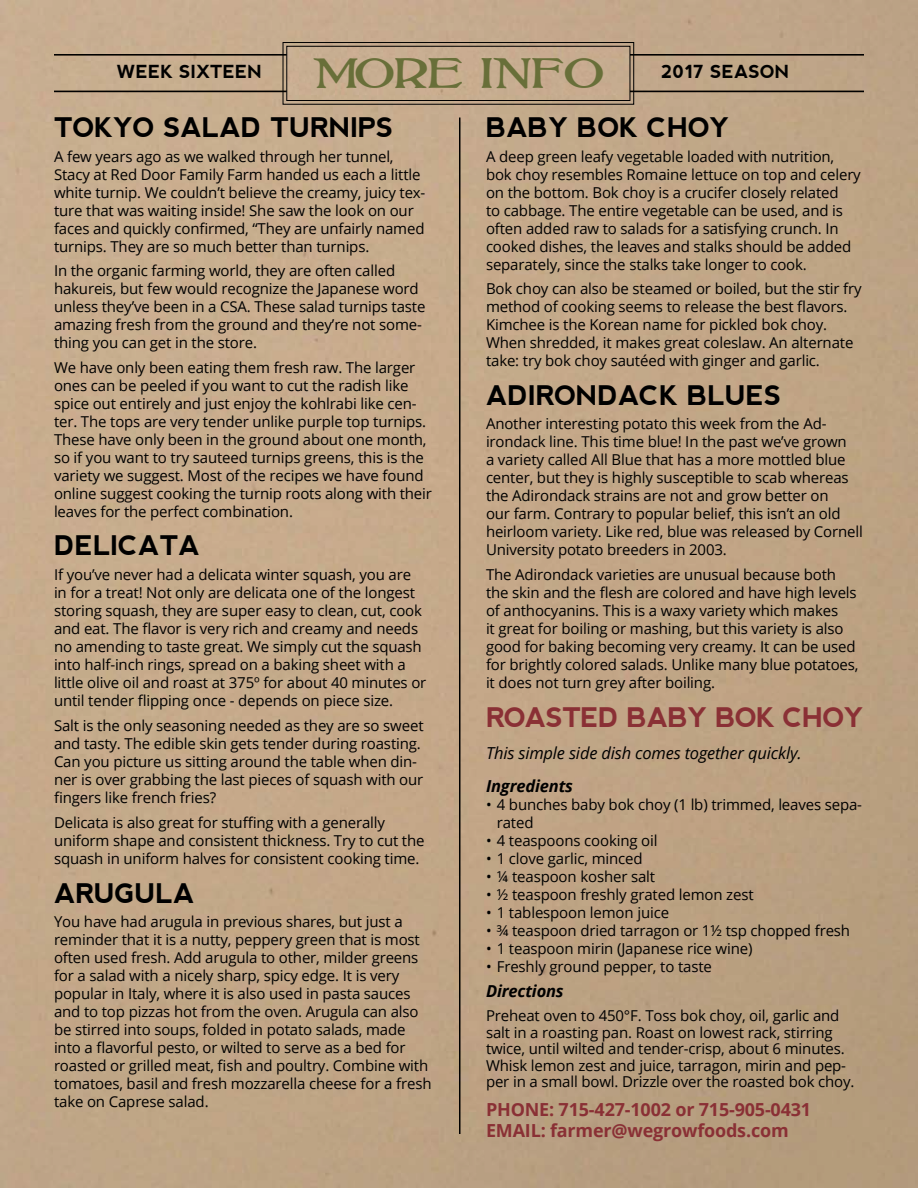
<style>
.page{position:relative;width:918px;height:1188px;background:#fff}
.page>*{position:absolute;margin:0;border:0;box-sizing:border-box;transform-origin:0 0}
.t1{font:36px "Bolton";color:#686f39;scale:1.23 1}
.t2{font:700 27px "nevis";letter-spacing:-.01em;color:#000}
.t3{font:700 27px "nevis";letter-spacing:-.03em;color:#8a3035}
.t4{font:700 18px/21.6px "Open Sans";letter-spacing:-.01em;color:#8a3035}
.t5{font:700 18px "nevis";color:#000}
.t6{font:italic 16.5px "Open Sans";letter-spacing:-.01em;color:#000}
.t7{font:italic 700 16.5px "Open Sans";letter-spacing:-.01em;color:#000}
.t8{font:15px/18px "Open Sans";letter-spacing:-.01em;color:#000}
</style>
<div class="page">
<img style="left:0;top:0;width:918px;height:1188px">
<hr style="left:54px;top:54px;width:810px;height:2px;background:#000">
<hr style="left:54px;top:91px;width:810px;height:1px;background:#000">
<svg style="left:282px;top:42px;width:352px;height:63px;background:#b89f85"></svg>
<hr style="left:459px;top:118px;width:1px;height:1016px;background:#000">
<p class="t5" style="left:117px;top:61px;width:107px">WEEK SIXTEEN</p>
<h1 class="t1" style="left:313px;top:55px;width:238px">MORE INFO</h1>
<p class="t5" style="left:661px;top:61px;width:127px">2017 SEASON</p>
<h2 class="t2" style="left:54px;top:112px;width:148px">TOKYO SALAD</h2>
<h2 class="t2" style="left:271px;top:112px;width:124px">TURNIPS</h2>
<p class="t8" style="left:54px;top:147px;width:373px">A few years ago as we walked through her tunnel, Stacy at Red Door Family Farm handed us each a little white turnip. We couldn’t believe the creamy, juicy tex&shy;ture that was waiting inside! She saw the look on our faces and quickly confirmed, “They are unfairly named turnips. They are so much better than turnips.</p>
<p class="t8" style="left:54px;top:261px;width:373px">In the organic farming world, they are often called hakureis, but few would recognize the Japanese word unless they’ve been in a CSA. These salad turnips taste amazing fresh from the ground and they’re not some&shy;thing you can get in the store.</p>
<p class="t8" style="left:54px;top:358px;width:380px">We have only been eating them fresh raw. The larger ones can be peeled if you want to cut the radish like spice out entirely and just enjoy the kohlrabi like cen&shy;ter. The tops are very tender unlike purple top turnips.<br>These have only been in the ground about one month, so if you want to try sauteed turnips greens, this is the variety we suggest. Most of the recipes we have found online suggest cooking the turnip roots along with their leaves for the perfect combination.</p>
<h2 class="t2" style="left:54px;top:530px;width:19px">DEL</h2>
<h2 class="t2" style="left:111px;top:530px;width:29px">ICATA</h2>
<p class="t8" style="left:54px;top:565px;width:374px">If you’ve never had a delicata winter squash, you are in for a treat! Not only are delicata one of the longest storing squash, they are super easy to clean, cut, cook and eat. The flavor is very rich and creamy and needs no amending to taste great. We simply cut the squash into half-inch rings, spread on a baking sheet with a little olive oil and roast at 375º for about 40 minutes or until tender flipping once - depends on piece size.</p>
<p class="t8" style="left:54px;top:716px;width:371px">Salt is the only seasoning needed as they are so sweet and tasty. The edible skin gets tender during roasting.<br>Can you picture us sitting around the table when din&shy;ner is over grabbing the last pieces of squash with our fingers like french fries?</p>
<p class="t8" style="left:54px;top:813px;width:372px">Delicata is also great for stuffing with a generally uniform shape and consistent thickness. Try to cut the squash in uniform halves for consistent cooking time.</p>
<h2 class="t2" style="left:54px;top:878px;width:142px">ARUGULA</h2>
<p class="t8" style="left:54px;top:913px;width:379px">You have had arugula in previous shares, but just a reminder that it is a nutty, peppery green that is most often used fresh. Add arugula to other, milder greens for a salad with a nicely sharp, spicy edge. It is very popular in Italy, where it is also used in pasta sauces and to top pizzas hot from the oven. Arugula can also be stirred into soups, folded in potato salads, made into a flavorful pesto, or wilted to serve as a bed for roasted or grilled meat, fish and poultry. Combine with tomatoes, basil and fresh mozzarella cheese for a fresh take on Caprese salad.</p>
<h2 class="t2" style="left:486px;top:112px;width:245px">BABY BOK CHOY</h2>
<p class="t8" style="left:486px;top:147px;width:376px">A deep green leafy vegetable loaded with nutrition, bok choy resembles Romaine lettuce on top and celery on the bottom. Bok choy is a crucifer closely related<br>to cabbage. The entire vegetable can be used, and is often added raw to salads for a satisfying crunch. In cooked dishes, the leaves and stalks should be added separately, since the stalks take longer to cook.</p>
<p class="t8" style="left:486px;top:279px;width:377px">Bok choy can also be steamed or boiled, but the stir fry method of cooking seems to release the best flavors.<br>Kimchee is the Korean name for pickled bok choy.<br>When shredded, it makes great coleslaw. An alternate take: try bok choy sautéed with ginger and garlic.</p>
<h2 class="t2" style="left:486px;top:380px;width:111px">ADIRONDACK</h2>
<h2 class="t2" style="left:687px;top:380px;width:96px">BLUES</h2>
<p class="t8" style="left:486px;top:415px;width:378px">Another interesting potato this week from the Ad&shy;irondack line. This time blue! In the past we’ve grown<br>a variety called All Blue that has a more mottled blue center, but they is highly susceptible to scab whereas the Adirondack strains are not and grow better on<br>our farm. Contrary to popular belief, this isn’t an old heirloom variety. Like red, blue was released by Cornell University potato breeders in 2003.</p>
<p class="t8" style="left:486px;top:565px;width:374px">The Adirondack varieties are unusual because both the skin and the flesh are colored and have high levels of anthocyanins. This is a waxy variety which makes<br>it great for boiling or mashing, but this variety is also good for baking becoming very creamy. It can be used for brightly colored salads. Unlike many blue potatoes, it does not turn grey after boiling.</p>
<h2 class="t3" style="left:486px;top:702px;width:379px">ROASTED BABY BOK CHOY</h2>
<p class="t6" style="left:486px;top:742px;width:317px">This simple side dish comes together quickly.</p>
<p class="t7" style="left:486px;top:774px;width:89px">Ingredients</p>
<p class="t8" style="left:497px;top:795px;width:367px;text-indent:-11px">• 4 bunches baby bok choy (1 lb) trimmed, leaves sepa&shy;rated</p>
<p class="t8" style="left:486px;top:831px;width:173px">• 4 teaspoons cooking oil</p>
<p class="t8" style="left:486px;top:849px;width:158px">• 1 clove garlic, minced</p>
<p class="t8" style="left:486px;top:867px;width:171px">• ¼ teaspoon kosher salt</p>
<p class="t8" style="left:486px;top:885px;width:269px">• ½ teaspoon freshly grated lemon zest</p>
<p class="t8" style="left:486px;top:903px;width:185px">• 1 tablespoon lemon juice</p>
<p class="t8" style="left:486px;top:921px;width:366px">• ¾ teaspoon dried tarragon or 1½ tsp chopped fresh</p>
<p class="t8" style="left:486px;top:939px;width:268px">• 1 teaspoon mirin (Japanese rice wine)</p>
<p class="t8" style="left:486px;top:957px;width:227px">• Freshly ground pepper, to taste</p>
<p class="t7" style="left:486px;top:979px;width:79px">Directions</p>
<p class="t8" style="left:486px;top:1007px;width:370px;line-height:16.5px">Preheat oven to 450°F. Toss bok choy, oil, garlic and salt in a roasting pan. Roast on lowest rack, stirring twice, until wilted and tender-crisp, about 6 minutes.<br>Whisk lemon zest and juice, tarragon, mirin and pep&shy;per in a small bowl. Drizzle over the roasted bok choy.</p>
<p class="t4" style="left:486px;top:1098px;width:327px">PHONE: 715-427-1002 or 715-905-0431<br>EMAIL: farmer@wegrowfoods.com</p>
</div>
